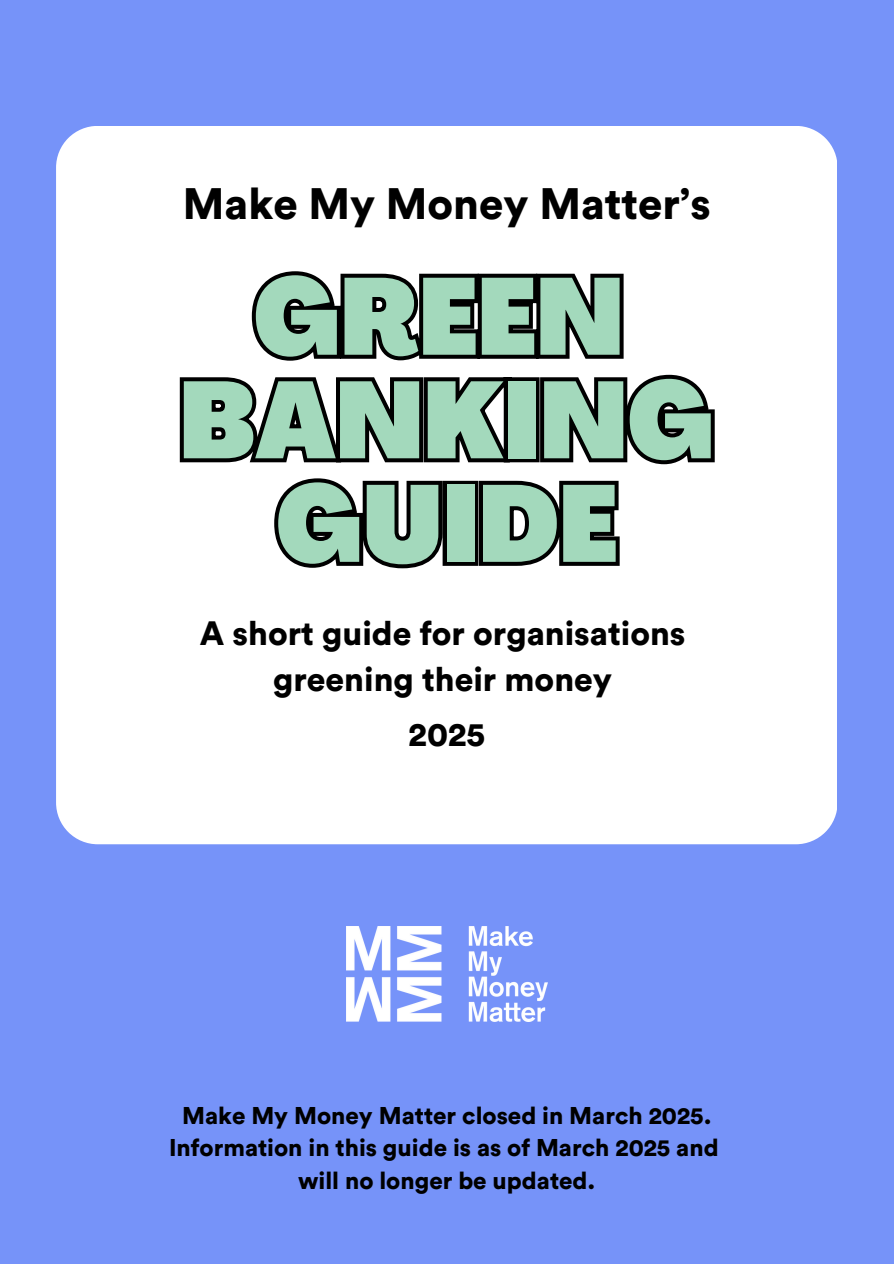
<style>
.page{position:relative;width:894px;height:1264px;background:#fff}
.page>*{position:absolute;margin:0;border:0;box-sizing:border-box;transform-origin:0 0}
.t1{font:900 condensed 106.95px/103.5px "Agrandir";color:#a3d9bc;text-align:center}
.t2{font:900 43.5px "Circular Std";color:#000}
.t3{font:900 33.3px/45.9px "Circular Std";color:#000;text-align:center}
.t4{font:900 24px "Circular Std";color:#000}
</style>
<div class="page">
<div style="left:0;top:0;width:893px;height:1263px;background:#7693f9"></div>
<div style="left:56px;top:126px;width:780px;height:718px;background:#fff"></div>
<img style="left:346px;top:926px;width:201px;height:95px">
<svg style="left:246px;top:266px;width:381px;height:100px;background:#959595"></svg>
<svg style="left:176px;top:369px;width:542px;height:101px;background:#9b9b9b"></svg>
<svg style="left:269px;top:473px;width:354px;height:100px;background:#9a9a9a"></svg>
<h3 class="t2" style="left:183px;top:184px;width:529px">Make My Money Matter’s</h3>
<h1 class="t1" style="left:179px;top:276px;width:536px">GREEN<br>BANKING<br>GUIDE</h1>
<h2 class="t3" style="left:200px;top:611px;width:487px">A short guide for organisations greening their money</h2>
<h3 class="t3" style="left:408px;top:712px;width:78px">2025</h3>
<p class="t4" style="left:182px;top:1104px;width:531px">Make My Money Matter closed in March 2025.</p>
<p class="t4" style="left:169px;top:1136px;width:551px">Information in this guide is as of March 2025 and</p>
<p class="t4" style="left:298px;top:1169px;width:299px">will no longer be updated.</p>
</div>
